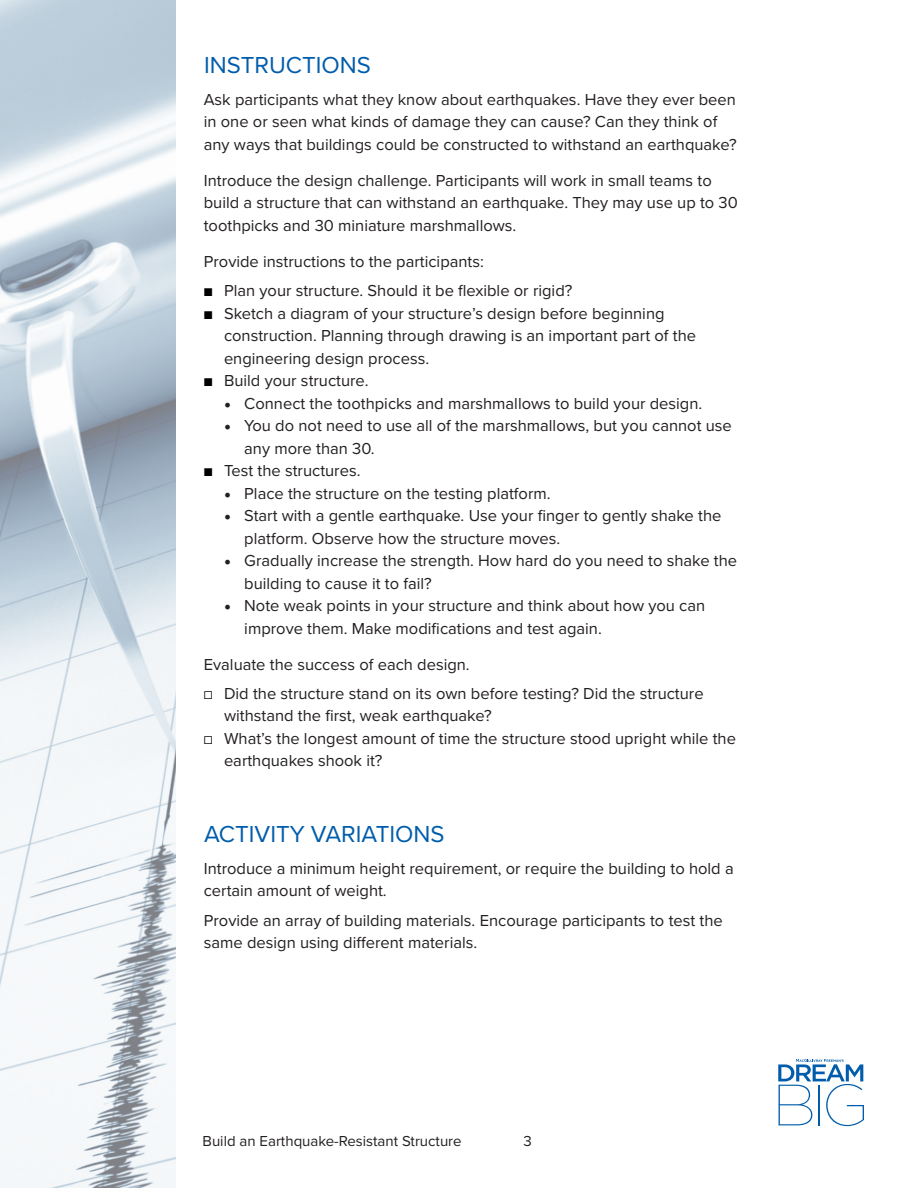
<style>
.page{position:relative;width:918px;height:1188px;background:#fff}
.page>*{position:absolute;margin:0;border:0;box-sizing:border-box;transform-origin:0 0}
.Paragraph_Style_1{font:24px "Proxima Nova";color:#015dab}
.Paragraph_Style_2{font:16.5px/22.5px "Proxima Nova";color:#231f20}
.Paragraph_Style_1-2{font:16.5px "Proxima Nova";color:#231f20}
.t1{font:15px "Proxima Nova";color:#231f20}
.s1{font-size:13.5px;color:#000}
.s2{font-family:"Minion Pro";font-size:18px}
</style>
<div class="page">
<img style="left:0;top:0;width:176px;height:1188px">
<svg style="left:778px;top:1059px;width:86px;height:67px"></svg>
<p class="Paragraph_Style_1" style="left:204px;top:51px;width:168px">INSTRUCTIONS</p>
<p class="Paragraph_Style_2" style="left:204px;top:88px;width:534px">Ask participants what they know about earthquakes. Have they ever been in one or seen what kinds of damage they can cause? Can they think of any ways that buildings could be constructed to withstand an earthquake?</p>
<p class="Paragraph_Style_2" style="left:204px;top:169px;width:536px">Introduce the design challenge. Participants will work in small teams to build a structure that can withstand an earthquake. They may use up to 30 toothpicks and 30 miniature marshmallows.</p>
<p class="Paragraph_Style_2" style="left:204px;top:250px;width:282px">Provide instructions to the participants:</p>
<p class="Paragraph_Style_2" style="left:204px;top:280px;width:370px"><span class="s1">■</span> Plan your structure. Should it be flexible or rigid?</p>
<p class="Paragraph_Style_2" style="left:224px;top:302px;width:474px;text-indent:-20px"><span class="s1">■</span> Sketch a diagram of your structure’s design before beginning construction. Planning through drawing is an important part of the engineering design process.</p>
<p class="Paragraph_Style_2" style="left:204px;top:370px;width:166px"><span class="s1">■</span> Build your structure.</p>
<p class="Paragraph_Style_2" style="left:224px;top:392px;width:480px"><span class="s2">•</span> Connect the toothpicks and marshmallows to build your design.</p>
<p class="Paragraph_Style_2" style="left:244px;top:415px;width:489px;text-indent:-20px"><span class="s2">•</span> You do not need to use all of the marshmallows, but you cannot use any more than 30.</p>
<p class="Paragraph_Style_2" style="left:204px;top:460px;width:158px"><span class="s1">■</span> Test the structures.</p>
<p class="Paragraph_Style_2" style="left:224px;top:482px;width:328px"><span class="s2">•</span> Place the structure on the testing platform.</p>
<p class="Paragraph_Style_2" style="left:244px;top:505px;width:479px;text-indent:-20px"><span class="s2">•</span> Start with a gentle earthquake. Use your finger to gently shake the platform. Observe how the structure moves.</p>
<p class="Paragraph_Style_2" style="left:244px;top:550px;width:494px;text-indent:-20px"><span class="s2">•</span> Gradually increase the strength. How hard do you need to shake the building to cause it to fail?</p>
<p class="Paragraph_Style_2" style="left:244px;top:595px;width:462px;text-indent:-20px"><span class="s2">•</span> Note weak points in your structure and think about how you can improve them. Make modifications and test again.</p>
<p class="Paragraph_Style_1-2" style="left:204px;top:654px;width:267px">Evaluate the success of each design.</p>
<p class="Paragraph_Style_2" style="left:224px;top:682px;width:481px;text-indent:-20px"><span class="s1">☐</span> Did the structure stand on its own before testing? Did the structure withstand the first, weak earthquake?</p>
<p class="Paragraph_Style_2" style="left:224px;top:727px;width:513px;text-indent:-20px"><span class="s1">☐</span> What’s the longest amount of time the structure stood upright while the earthquakes shook it?</p>
<p class="Paragraph_Style_1" style="left:204px;top:820px;width:242px">ACTIVITY VARIATIONS</p>
<p class="Paragraph_Style_2" style="left:204px;top:857px;width:531px">Introduce a minimum height requirement, or require the building to hold a certain amount of weight.</p>
<p class="Paragraph_Style_2" style="left:204px;top:909px;width:521px">Provide an array of building materials. Encourage participants to test the same design using different materials.</p>
<p class="t1" style="left:203px;top:1132px;width:261px">Build an Earthquake-Resistant Structure</p>
<p class="t1" style="left:524px;top:1132px;width:10px">3</p>
</div>
